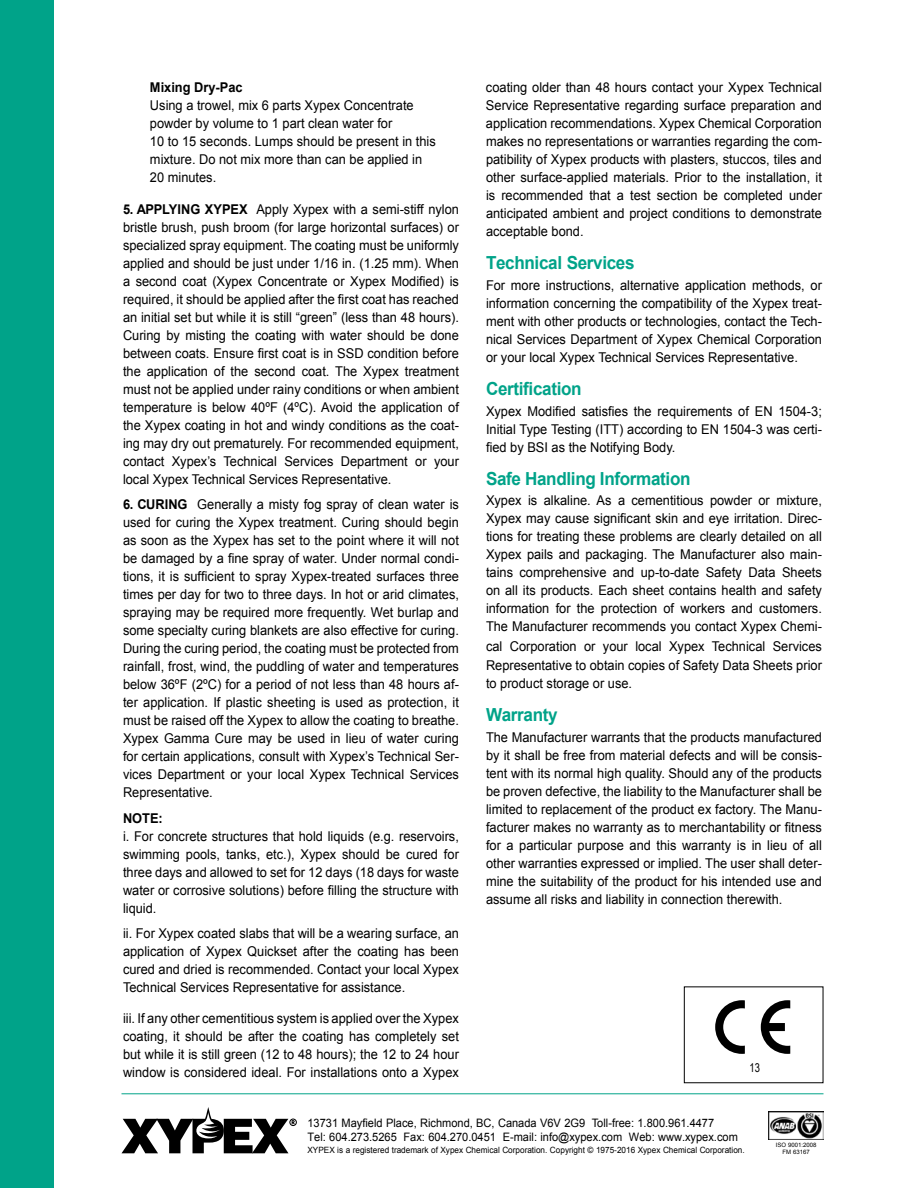
<style>
.page{position:relative;width:918px;height:1188px;background:#fff}
.page>*{position:absolute;margin:0;border:0;box-sizing:border-box;transform-origin:0 0}
.t1{font:700 18px "Arial";letter-spacing:-.02em;color:#00a389;scale:.95 1}
.t2{font:13.5px/18px "Arial";color:#000;text-align:justify;scale:.95 1}
.t3{font:700 13.5px "Arial";color:#000;scale:.95 1}
.t4{font:12.15px "Arial Narrow";color:#000;scale:.95 1}
.t5{font:11.7px/14.2px "Arial";color:#000;scale:.95 1}
.t6{font:8.7px "Arial";color:#000;scale:.95 1}
.t7{font:6px/6.8px "Arial";color:#000;text-align:center}
.s1{font-weight:700}
</style>
<div class="page">
<hr style="left:122px;top:1093px;width:702px;height:1px;background:#00a389">
<svg style="left:122px;top:1107px;width:175px;height:46px"></svg>
<div style="left:0;top:0;width:54px;height:1188px;background:#00a389"></div>
<img style="left:769px;top:1112px;width:55px;height:27px">
<svg style="left:761px;top:1000px;width:29px;height:54px"></svg>
<svg style="left:715px;top:1000px;width:30px;height:54px"></svg>
<p class="t3" style="left:150px;top:79px;width:99px">Mixing Dry-Pac</p>
<p class="t2" style="left:150px;top:97px;width:302px;text-align:left">Using a trowel, mix 6 parts Xypex Concentrate powder by volume to 1 part clean water for<br>10 to 15 seconds. Lumps should be present in this mixture. Do not mix more than can be applied in 20 minutes.</p>
<p class="t2" style="left:123px;top:200px;width:355px"><span class="s1">5. APPLYING XYPEX</span> Apply Xypex with a semi-stiff nylon bristle brush, push broom (for large horizontal surfaces) or specialized spray equipment. The coating must be uniformly applied and should be just under 1/16 in. (1.25 mm). When a second coat (Xypex Concentrate or Xypex Modified) is required, it should be applied after the first coat has reached an initial set but while it is still “green” (less than 48 hours).<br>Curing by misting the coating with water should be done between coats. Ensure first coat is in SSD condition before the application of the second coat. The Xypex treatment must not be applied under rainy conditions or when ambient temperature is below 40ºF (4ºC). Avoid the application of the Xypex coating in hot and windy conditions as the coat&shy;ing may dry out prematurely. For recommended equipment, contact Xypex’s Technical Services Department or your local Xypex Technical Services Representative.</p>
<p class="t2" style="left:123px;top:495px;width:355px"><span class="s1">6. CURING</span> Generally a misty fog spray of clean water is used for curing the Xypex treatment. Curing should begin as soon as the Xypex has set to the point where it will not be damaged by a fine spray of water. Under normal condi&shy;tions, it is sufficient to spray Xypex-treated surfaces three times per day for two to three days. In hot or arid climates, spraying may be required more frequently. Wet burlap and some specialty curing blankets are also effective for curing.<br>During the curing period, the coating must be protected from rainfall, frost, wind, the puddling of water and temperatures below 36ºF (2ºC) for a period of not less than 48 hours af&shy;ter application. If plastic sheeting is used as protection, it must be raised off the Xypex to allow the coating to breathe.<br>Xypex Gamma Cure may be used in lieu of water curing for certain applications, consult with Xypex’s Technical Ser&shy;vices Department or your local Xypex Technical Services Representative.</p>
<p class="t3" style="left:123px;top:809px;width:43px">NOTE:</p>
<p class="t2" style="left:123px;top:827px;width:355px">i. For concrete structures that hold liquids (e.g. reservoirs, swimming pools, tanks, etc.), Xypex should be cured for three days and allowed to set for 12 days (18 days for waste water or corrosive solutions) before filling the structure with liquid.</p>
<p class="t2" style="left:123px;top:924px;width:355px">ii. For Xypex coated slabs that will be a wearing surface, an application of Xypex Quickset after the coating has been cured and dried is recommended. Contact your local Xypex Technical Services Representative for assistance.</p>
<p class="t2" style="left:123px;top:1009px;width:355px">iii. If any other cementitious system is applied over the Xypex coating, it should be after the coating has completely set but while it is still green (12 to 48 hours); the 12 to 24 hour window is considered ideal. For installations onto a Xypex</p>
<p class="t2" style="left:486px;top:79px;width:355px">coating older than 48 hours contact your Xypex Technical Service Representative regarding surface preparation and application recommendations. Xypex Chemical Corporation makes no representations or warranties regarding the com&shy;patibility of Xypex products with plasters, stuccos, tiles and other surface-applied materials. Prior to the installation, it is recommended that a test section be completed under anticipated ambient and project conditions to demonstrate acceptable bond.</p>
<h1 class="t1" style="left:486px;top:251px;width:158px">Technical Services</h1>
<p class="t2" style="left:486px;top:276px;width:355px">For more instructions, alternative application methods, or information concerning the compatibility of the Xypex treat&shy;ment with other products or technologies, contact the Tech&shy;nical Services Department of Xypex Chemical Corporation or your local Xypex Technical Services Representative.</p>
<h1 class="t1" style="left:486px;top:377px;width:102px">Certification</h1>
<p class="t2" style="left:486px;top:402px;width:355px">Xypex Modified satisfies the requirements of EN 1504-3; Initial Type Testing (ITT) according to EN 1504-3 was certi&shy;fied by BSI as the Notifying Body.</p>
<h1 class="t1" style="left:486px;top:466px;width:217px">Safe Handling Information</h1>
<p class="t2" style="left:486px;top:492px;width:355px">Xypex is alkaline. As a cementitious powder or mixture, Xypex may cause significant skin and eye irritation. Direc&shy;tions for treating these problems are clearly detailed on all Xypex pails and packaging. The Manufacturer also main&shy;tains comprehensive and up-to-date Safety Data Sheets on all its products. Each sheet contains health and safety information for the protection of workers and customers.<br>The Manufacturer recommends you contact Xypex Chemi-</p>
<p class="t2" style="left:486px;top:637px;width:355px;line-height:19.5px">cal Corporation or your local Xypex Technical Services<br>Representative to obtain copies of Safety Data Sheets prior</p>
<p class="t2" style="left:486px;top:675px;width:155px">to product storage or use.</p>
<h1 class="t1" style="left:486px;top:703px;width:77px">Warranty</h1>
<p class="t2" style="left:486px;top:729px;width:355px">The Manufacturer warrants that the products manufactured by it shall be free from material defects and will be consis&shy;tent with its normal high quality. Should any of the products be proven defective, the liability to the Manufacturer shall be limited to replacement of the product ex factory. The Manu&shy;facturer makes no warranty as to merchantability or fitness for a particular purpose and this warranty is in lieu of all other warranties expressed or implied. The user shall deter&shy;mine the suitability of the product for his intended use and assume all risks and liability in connection therewith.</p>
<p class="t4" style="left:750px;top:1061px;width:13px">13</p>
<p class="t5" style="left:308px;top:1116px;width:455px">13731 Mayfield Place, Richmond, BC, Canada V6V 2G9 Toll-free: 1.800.961.4477<br>Tel: 604.273.5265 Fax: 604.270.0451 E-mail: info@xypex.com Web: www.xypex.com</p>
<p class="t6" style="left:308px;top:1145px;width:462px">XYPEX is a registered trademark of Xypex Chemical Corporation. Copyright © 1975-2016 Xypex Chemical Corporation.</p>
<p class="t7" style="left:776px;top:1142px;width:42px">ISO 9001:2008<br>FM 63167</p>
</div>
